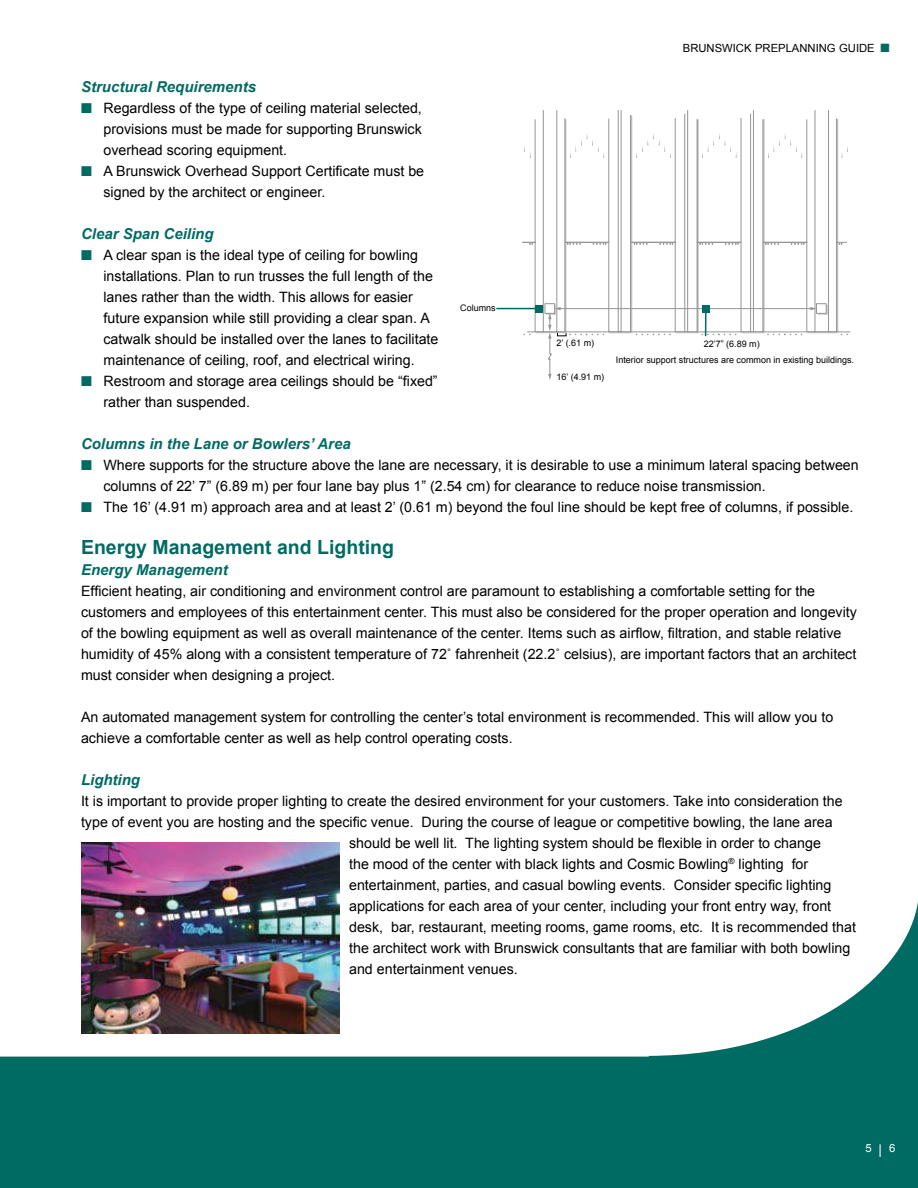
<style>
.page{position:relative;width:918px;height:1188px;background:#fff}
.page>*{position:absolute;margin:0;border:0;box-sizing:border-box;transform-origin:0 0}
.t1{font:700 19.5px "Arial";color:#006b63}
.t2{font:italic 700 15px "Arial";color:#006b63}
.t3{font:14.25px/21px "Arial";color:#000}
.t4{font:11.25px "Arial";color:#000}
.t5{font:11.25px "Arial";color:#fff}
.t6{font:9px "Arial";color:#000}
.s1{color:#006b63}
.s2{font-size:13.5px}
</style>
<div class="page">
<svg style="left:0;top:901px;width:918px;height:287px;fill:#006b63"></svg>
<img style="left:81px;top:843px;width:258px;height:191px">
<hr style="left:496px;top:308px;width:45px;height:1px;background:#006b63">
<svg style="left:523px;top:110px;width:327px;height:270px"></svg>
<div style="left:702px;top:305px;width:8px;height:8px;background:#006b63"></div>
<hr style="left:705px;top:307px;width:2px;height:29px;background:#006b63">
<p class="t4" style="left:683px;top:42px;width:208px">Brunswick Preplanni ng gui de <span class="s1">■</span></p>
<p class="t2" style="left:81px;top:78px;width:177px">Structural Requirements</p>
<p class="t3" style="left:104px;top:97px;width:320px;text-align:justify;text-indent:-23px"><span class="s1">■</span> Regardless of the type of ceiling material selected, provisions must be made for supporting Brunswick overhead scoring equipment.</p>
<p class="t3" style="left:104px;top:160px;width:322px;text-indent:-23px"><span class="s1">■</span> A Brunswick Overhead Support Certificate must be signed by the architect or engineer.</p>
<p class="t2" style="left:81px;top:225px;width:134px">Clear Span Ceiling</p>
<p class="t3" style="left:104px;top:244px;width:337px;text-indent:-23px"><span class="s1">■</span> A clear span is the ideal type of ceiling for bowling installations. Plan to run trusses the full length of the lanes rather than the width. This allows for easier future expansion while still providing a clear span. A catwalk should be installed over the lanes to facilitate maintenance of ceiling, roof, and electrical wiring.</p>
<p class="t3" style="left:104px;top:370px;width:336px;text-indent:-23px"><span class="s1">■</span> Restroom and storage area ceilings should be “fixed” rather than suspended.</p>
<p class="t2" style="left:81px;top:435px;width:271px">Columns in the Lane or Bowlers’ Area</p>
<p class="t3" style="left:104px;top:454px;width:757px;text-indent:-23px"><span class="s1">■</span> Where supports for the structure above the lane are necessary, it is desirable to use a minimum lateral spacing between columns of 22’ 7” (6.89 m) per four lane bay plus 1” (2.54 cm) for clearance to reduce noise transmission.</p>
<p class="t3" style="left:81px;top:496px;width:774px"><span class="s1">■</span> The 16’ (4.91 m) approach area and at least 2’ (0.61 m) beyond the foul line should be kept free of columns, if possible.</p>
<h1 class="t1" style="left:81px;top:536px;width:315px">Energy Management and Lighting</h1>
<p class="t2" style="left:81px;top:561px;width:148px">Energy Management</p>
<p class="t3" style="left:81px;top:580px;width:777px">Efficient heating, air conditioning and environment control are paramount to establishing a comfortable setting for the customers and employees of this entertainment center. This must also be considered for the proper operation and longevity of the bowling equipment as well as overall maintenance of the center. Items such as airflow, filtration, and stable relative humidity of 45% along with a consistent temperature of 72˚ fahrenheit (22.2˚ celsius), are important factors that an architect must consider when designing a project.</p>
<p class="t3" style="left:81px;top:706px;width:754px">An automated management system for controlling the center’s total environment is recommended. This will allow you to achieve a comfortable center as well as help control operating costs.</p>
<p class="t2" style="left:81px;top:771px;width:61px">Lighting</p>
<p class="t3" style="left:81px;top:790px;width:763px">It is important to provide proper lighting to create the desired environment for your customers. Take into consideration the</p>
<p class="t3" style="left:81px;top:811px;width:753px">type of event you are hosting and the specific venue. During the course of league or competitive bowling, the lane area</p>
<p class="t3" style="left:349px;top:832px;width:473px">should be well lit. The lighting system should be flexible in order to change</p>
<p class="t3" style="left:349px;top:853px;width:461px">the mood of the center with black lights and Cosmic Bowling<sup>®</sup> lighting for</p>
<p class="t3" style="left:349px;top:874px;width:484px">entertainment, parties, and casual bowling events. Consider specific lighting</p>
<p class="t3" style="left:349px;top:895px;width:484px">applications for each area of your center, including your front entry way, front</p>
<p class="t3" style="left:349px;top:916px;width:508px">desk, bar, restaurant, meeting rooms, game rooms, etc. It is recommended that</p>
<p class="t3" style="left:349px;top:937px;width:503px">the architect work with Brunswick consultants that are familiar with both bowling</p>
<p class="t3" style="left:349px;top:958px;width:170px">and entertainment venues.</p>
<p class="t6" style="left:460px;top:303px;width:37px">Columns</p>
<p class="t6" style="left:556px;top:338px;width:39px">2’ (.61 m)</p>
<p class="t6" style="left:556px;top:372px;width:49px">16’ (4.91 m)</p>
<p class="t6" style="left:704px;top:339px;width:58px">22’7” (6.89 m)</p>
<p class="t6" style="left:616px;top:355px;width:240px">Interior support structures are common in existing buildings.</p>
<p class="t5" style="left:866px;top:1142px;width:31px">5 <span class="s2">|</span> 6</p>
</div>
